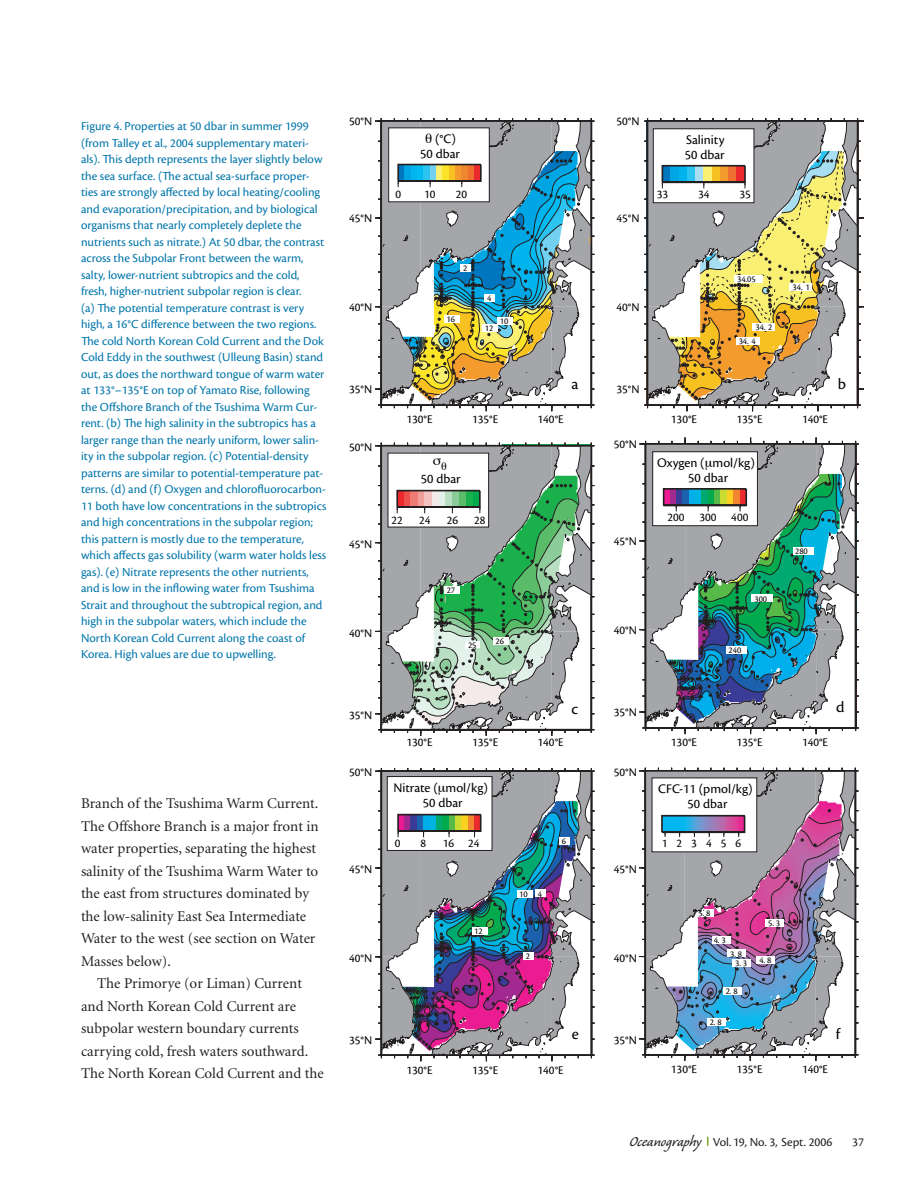
<style>
.page{position:relative;width:918px;height:1188px;background:#fff}
.page>*{position:absolute;margin:0;border:0;box-sizing:border-box;transform-origin:0 0}
.t1{font:16.2px "Cronos Pro";color:#000}
.t2{font:15px/22.5px "Minion";color:#231f20}
.t3{font:13.65px "Cronos Pro";color:#000}
.t4{font:12.75px/16.5px "Cronos Pro";color:#0075aa}
.t5{font:12.75px "Cronos Pro";color:#231f20}
.t6{font:12.3px "Cronos Pro";color:#000}
.t7{font:9.3px "Cronos Pro";color:#000}
.s1{font-family:"Caliban";font-size:18px}
</style>
<div class="page">
<svg style="left:644px;top:118px;width:220px;height:293px"></svg>
<svg style="left:639px;top:768px;width:219px;height:293px"></svg>
<svg style="left:375px;top:118px;width:219px;height:293px"></svg>
<svg style="left:375px;top:443px;width:219px;height:293px"></svg>
<svg style="left:375px;top:768px;width:220px;height:293px"></svg>
<svg style="left:639px;top:438px;width:220px;height:296px"></svg>
<p class="t4" style="left:81px;top:119px;width:247px">Figure 4. Properties at 50 dbar in summer 1999 (from Talley et al., 2004 supplementary materi&shy;als). This depth represents the layer slightly below the sea surface. (The actual sea-surface proper&shy;ties are strongly affected by local heating/cooling and evaporation/precipitation, and by biological organisms that nearly completely deplete the nutrients such as nitrate.) At 50 dbar, the contrast across the Subpolar Front between the warm, salty, lower-nutrient subtropics and the cold, fresh, higher-nutrient subpolar region is clear.<br>(a) The potential temperature contrast is very high, a 16°C difference between the two regions.<br>The cold North Korean Cold Current and the Dok Cold Eddy in the southwest (Ulleung Basin) stand out, as does the northward tongue of warm water at 133°–135°E on top of Yamato Rise, following the Offshore Branch of the Tsushima Warm Cur&shy;rent. (b) The high salinity in the subtropics has a larger range than the nearly uniform, lower salin&shy;ity in the subpolar region. (c) Potential-density patterns are similar to potential-temperature pat&shy;terns. (d) and (f) Oxygen and chlorofluorocarbon-11 both have low concentrations in the subtropics and high concentrations in the subpolar region; this pattern is mostly due to the temperature, which affects gas solubility (warm water holds less gas). (e) Nitrate represents the other nutrients, and is low in the inflowing water from Tsushima Strait and throughout the subtropical region, and high in the subpolar waters, which include the North Korean Cold Current along the coast of Korea. High values are due to upwelling.</p>
<p class="t2" style="left:81px;top:793px;width:239px">Branch of the Tsushima Warm Current.<br>The Offshore Branch is a major front in water properties, separating the highest salinity of the Tsushima Warm Water to the east from structures dominated by the low-salinity East Sea Intermediate Water to the west (see section on Water Masses below).</p>
<p class="t2" style="left:81px;top:973px;width:244px;text-indent:16px">The Primorye (or Liman) Current and North Korean Cold Current are subpolar western boundary currents carrying cold, fresh waters southward.<br>The North Korean Cold Current and the</p>
<p class="t6" style="left:349px;top:117px;width:25px">50°N</p>
<p class="t6" style="left:617px;top:117px;width:25px">50°N</p>
<p class="t3" style="left:435px;top:134px;width:22px">(°C)</p>
<p class="t3" style="left:686px;top:134px;width:40px">Salinity</p>
<p class="t3" style="left:420px;top:149px;width:41px">50 dbar</p>
<p class="t3" style="left:685px;top:150px;width:41px">50 dbar</p>
<p class="t6" style="left:396px;top:189px;width:7px">0</p>
<p class="t6" style="left:424px;top:189px;width:13px">10</p>
<p class="t6" style="left:456px;top:189px;width:13px">20</p>
<p class="t6" style="left:657px;top:189px;width:13px">33</p>
<p class="t6" style="left:698px;top:189px;width:13px">34</p>
<p class="t6" style="left:739px;top:189px;width:13px">35</p>
<p class="t6" style="left:349px;top:213px;width:25px">45°N</p>
<p class="t6" style="left:617px;top:213px;width:25px">45°N</p>
<p class="t7" style="left:463px;top:265px;width:6px">2</p>
<p class="t7" style="left:737px;top:276px;width:20px">34.05</p>
<p class="t7" style="left:792px;top:283px;width:19px">34. 1</p>
<p class="t6" style="left:349px;top:302px;width:25px">40°N</p>
<p class="t7" style="left:487px;top:295px;width:6px">4</p>
<p class="t6" style="left:617px;top:302px;width:25px">40°N</p>
<p class="t7" style="left:446px;top:316px;width:10px">16</p>
<p class="t7" style="left:500px;top:318px;width:10px">10</p>
<p class="t7" style="left:485px;top:325px;width:10px">12</p>
<p class="t7" style="left:755px;top:324px;width:19px">34. 2</p>
<p class="t7" style="left:739px;top:337px;width:19px">34. 4</p>
<p class="t6" style="left:349px;top:385px;width:25px">35°N</p>
<p class="t1" style="left:572px;top:378px;width:8px">a</p>
<p class="t1" style="left:838px;top:378px;width:10px">b</p>
<p class="t6" style="left:617px;top:385px;width:25px">35°N</p>
<p class="t6" style="left:407px;top:415px;width:28px">130°E</p>
<p class="t6" style="left:472px;top:415px;width:28px">135°E</p>
<p class="t6" style="left:538px;top:415px;width:28px">140°E</p>
<p class="t6" style="left:671px;top:414px;width:28px">130°E</p>
<p class="t6" style="left:736px;top:414px;width:28px">135°E</p>
<p class="t6" style="left:802px;top:414px;width:28px">140°E</p>
<p class="t6" style="left:349px;top:442px;width:25px">50°N</p>
<p class="t6" style="left:614px;top:440px;width:25px">50°N</p>
<p class="t3" style="left:657px;top:457px;width:99px">Oxygen ( mol/kg)</p>
<p class="t3" style="left:421px;top:474px;width:41px">50 dbar</p>
<p class="t3" style="left:688px;top:473px;width:41px">50 dbar</p>
<p class="t6" style="left:392px;top:515px;width:13px">22</p>
<p class="t6" style="left:419px;top:515px;width:13px">24</p>
<p class="t6" style="left:447px;top:515px;width:13px">26</p>
<p class="t6" style="left:474px;top:515px;width:13px">28</p>
<p class="t6" style="left:667px;top:513px;width:82px">200 300 400</p>
<p class="t6" style="left:349px;top:539px;width:25px">45°N</p>
<p class="t6" style="left:614px;top:537px;width:25px">45°N</p>
<p class="t7" style="left:795px;top:548px;width:14px">280</p>
<p class="t7" style="left:447px;top:587px;width:10px">27</p>
<p class="t7" style="left:754px;top:595px;width:14px">300</p>
<p class="t6" style="left:349px;top:628px;width:25px">40°N</p>
<p class="t7" style="left:468px;top:642px;width:10px">25</p>
<p class="t7" style="left:495px;top:638px;width:10px">26</p>
<p class="t6" style="left:614px;top:626px;width:25px">40°N</p>
<p class="t7" style="left:728px;top:647px;width:14px">240</p>
<p class="t6" style="left:349px;top:710px;width:25px">35°N</p>
<p class="t1" style="left:572px;top:703px;width:8px">c</p>
<p class="t6" style="left:614px;top:708px;width:25px">35°N</p>
<p class="t1" style="left:836px;top:701px;width:10px">d</p>
<p class="t6" style="left:407px;top:738px;width:28px">130°E</p>
<p class="t6" style="left:472px;top:738px;width:28px">135°E</p>
<p class="t6" style="left:538px;top:738px;width:28px">140°E</p>
<p class="t6" style="left:671px;top:737px;width:28px">130°E</p>
<p class="t6" style="left:736px;top:737px;width:28px">135°E</p>
<p class="t6" style="left:802px;top:737px;width:28px">140°E</p>
<p class="t6" style="left:349px;top:767px;width:25px">50°N</p>
<p class="t6" style="left:614px;top:767px;width:25px">50°N</p>
<p class="t3" style="left:393px;top:782px;width:96px">Nitrate ( mol/kg)</p>
<p class="t3" style="left:423px;top:797px;width:41px">50 dbar</p>
<p class="t3" style="left:658px;top:784px;width:96px">CFC-11 (pmol/kg)</p>
<p class="t3" style="left:688px;top:799px;width:41px">50 dbar</p>
<p class="t6" style="left:395px;top:839px;width:7px">0</p>
<p class="t6" style="left:420px;top:839px;width:7px">8</p>
<p class="t6" style="left:443px;top:839px;width:38px">16 24</p>
<p class="t7" style="left:562px;top:838px;width:6px">6</p>
<p class="t6" style="left:662px;top:838px;width:81px">123456</p>
<p class="t6" style="left:349px;top:864px;width:25px">45°N</p>
<p class="t6" style="left:614px;top:864px;width:25px">45°N</p>
<p class="t7" style="left:519px;top:890px;width:10px">10</p>
<p class="t7" style="left:538px;top:890px;width:6px">4</p>
<p class="t7" style="left:699px;top:909px;width:13px">5.8</p>
<p class="t7" style="left:768px;top:920px;width:13px">5.3</p>
<p class="t7" style="left:474px;top:928px;width:10px">12</p>
<p class="t7" style="left:714px;top:937px;width:13px">4.3</p>
<p class="t6" style="left:349px;top:953px;width:25px">40°N</p>
<p class="t7" style="left:526px;top:953px;width:6px">2</p>
<p class="t6" style="left:614px;top:953px;width:25px">40°N</p>
<p class="t7" style="left:730px;top:950px;width:13px">3.8</p>
<p class="t7" style="left:735px;top:959px;width:13px">3.3</p>
<p class="t7" style="left:760px;top:957px;width:13px">4.8</p>
<p class="t7" style="left:726px;top:988px;width:13px">2.8</p>
<p class="t7" style="left:710px;top:1019px;width:13px">2.8</p>
<p class="t6" style="left:349px;top:1035px;width:25px">35°N</p>
<p class="t1" style="left:572px;top:1028px;width:9px">e</p>
<p class="t6" style="left:614px;top:1035px;width:25px">35°N</p>
<p class="t1" style="left:836px;top:1028px;width:7px">f</p>
<p class="t6" style="left:407px;top:1065px;width:28px">130°E</p>
<p class="t6" style="left:472px;top:1065px;width:28px">135°E</p>
<p class="t6" style="left:538px;top:1065px;width:28px">140°E</p>
<p class="t6" style="left:671px;top:1065px;width:28px">130°E</p>
<p class="t6" style="left:737px;top:1065px;width:28px">135°E</p>
<p class="t6" style="left:802px;top:1065px;width:28px">140°E</p>
<p class="t5" style="left:629px;top:1137px;width:204px"><span class="s1">Oceanography</span> Vol. 19, No. 3, Sept. 2006</p>
<p class="t5" style="left:852px;top:1137px;width:13px">37</p>
</div>
